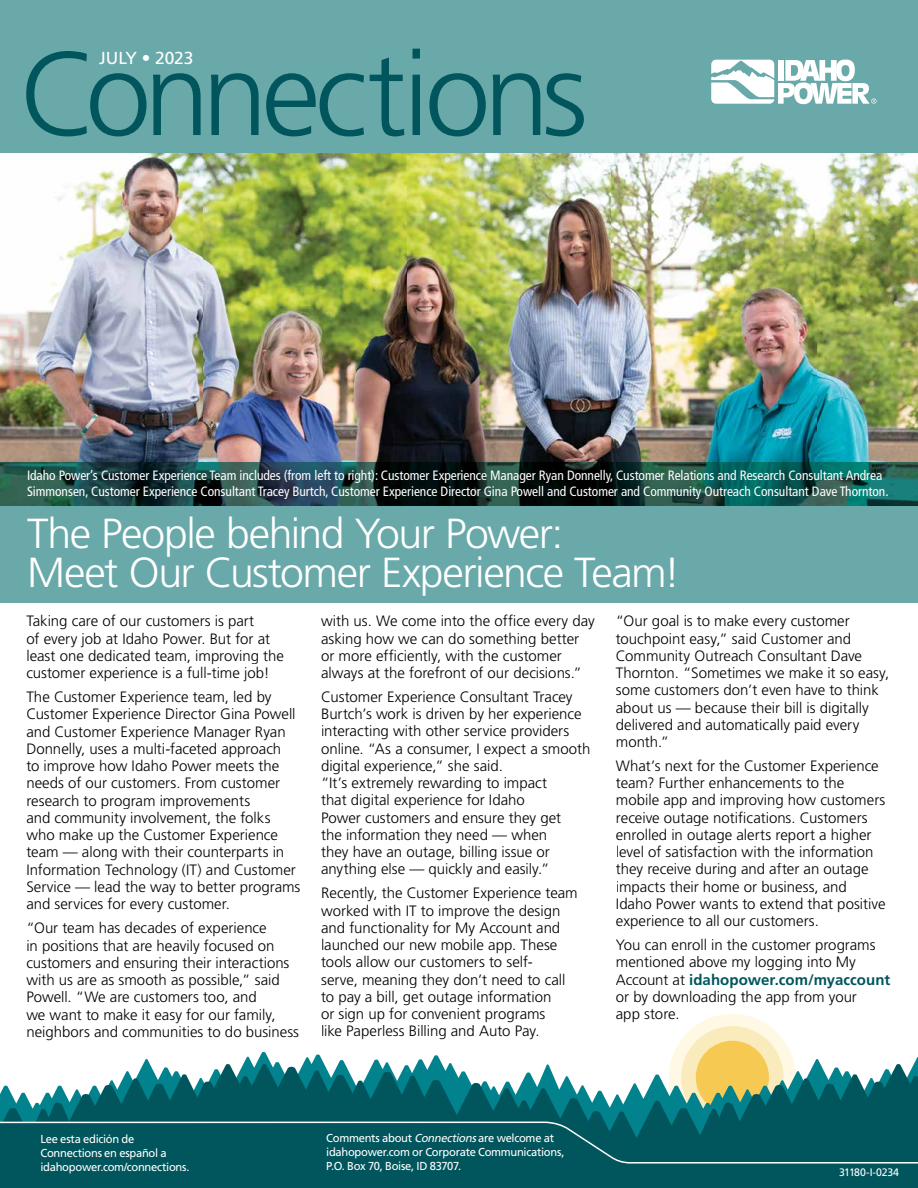
<style>
.page{position:relative;width:918px;height:1188px;background:#fff}
.page>*{position:absolute;margin:0;border:0;box-sizing:border-box;transform-origin:0 0}
.t1{font:300 118.35px "Frutiger LT Std";letter-spacing:-.055em;color:#01555c}
.t2{font:300 42px/39px "Frutiger LT Std";letter-spacing:-.035em;color:#fff}
.t3{font:17.4px "Frutiger LT Std";letter-spacing:-.005em;color:#fff}
.t4{font:300 15px/17.2px "Frutiger LT Std";color:#000}
.t5{font:condensed 13.5px/16.2px "Frutiger LT Std";letter-spacing:-.005em;color:#fff}
.t6{font:11.55px/13.8px "Frutiger LT Std";letter-spacing:-.025em;color:#fff}
.t7{font:10.8px "Frutiger LT Std";letter-spacing:-.03em;color:#fff}
.s1{font-weight:700;color:#01555c}
.s2{font-style:italic}
</style>
<div class="page">
<img style="left:0;top:153px;width:918px;height:352px">
<div style="left:0;top:505px;width:918px;height:98px;background:#69a9a9"></div>
<svg style="left:673px;top:1014px;width:119px;height:41px"></svg>
<div style="left:681px;top:1026px;width:103px;height:103px;background:#faebbc;border-radius:50%"></div>
<div style="left:696px;top:1041px;width:73px;height:73px;background:#f6ca52;border-radius:50%"></div>
<svg style="left:372px;top:1055px;width:546px;height:9px"></svg>
<svg style="left:407px;top:1064px;width:511px;height:58px"></svg>
<svg style="left:143px;top:1052px;width:202px;height:12px"></svg>
<svg style="left:0;top:1064px;width:407px;height:58px;fill:#01555c"></svg>
<div style="left:0;top:1122px;width:918px;height:66px;background:#01555c"></div>
<div style="left:0;top:0;width:918px;height:153px;background:#69a9a9"></div>
<svg style="left:711px;top:60px;width:166px;height:44px"></svg>
<h1 class="t1" style="left:20px;top:27px;width:570px">Connections</h1>
<p class="t3" style="left:99px;top:48px;width:96px">JULY • 2023</p>
<p class="t5" style="left:27px;top:467px;width:863px">Idaho Power’s Customer Experience Team includes (from left to right): Customer Experience Manager Ryan Donnelly, Customer Relations and Research Consultant Andrea<br>Simmonsen, Customer Experience Consultant Tracey Burtch, Customer Experience Director Gina Powell and Customer and Community Outreach Consultant Dave Thornton.</p>
<h2 class="t2" style="left:27px;top:515px;width:655px">The People behind Your Power:<br>Meet Our Customer Experience Team!</h2>
<p class="t4" style="left:26px;top:613px;width:259px">Taking care of our customers is part<br>of every job at Idaho Power. But for at least one dedicated team, improving the customer experience is a full-time job!</p>
<p class="t4" style="left:26px;top:689px;width:276px">The Customer Experience team, led by Customer Experience Director Gina Powell and Customer Experience Manager Ryan Donnelly, uses a multi-faceted approach<br>to improve how Idaho Power meets the needs of our customers. From customer research to program improvements<br>and community involvement, the folks who make up the Customer Experience team — along with their counterparts in Information Technology (IT) and Customer Service — lead the way to better programs and services for every customer.</p>
<p class="t4" style="left:26px;top:920px;width:274px">“Our team has decades of experience<br>in positions that are heavily focused on customers and ensuring their interactions with us are as smooth as possible,” said Powell. “We are customers too, and<br>we want to make it easy for our family, neighbors and communities to do business</p>
<p class="t4" style="left:321px;top:613px;width:275px">with us. We come into the office every day asking how we can do something better or more efficiently, with the customer always at the forefront of our decisions.”</p>
<p class="t4" style="left:321px;top:688px;width:271px">Customer Experience Consultant Tracey Burtch’s work is driven by her experience interacting with other service providers online. “As a consumer, I expect a smooth digital experience,” she said.<br>“It’s extremely rewarding to impact<br>that digital experience for Idaho<br>Power customers and ensure they get<br>the information they need — when<br>they have an outage, billing issue or anything else — quickly and easily.”</p>
<p class="t4" style="left:321px;top:885px;width:258px">Recently, the Customer Experience team worked with IT to improve the design and functionality for My Account and launched our new mobile app. These tools allow our customers to self-<br>serve, meaning they don’t need to call to pay a bill, get outage information<br>or sign up for convenient programs<br>like Paperless Billing and Auto Pay.</p>
<p class="t4" style="left:616px;top:613px;width:275px">“Our goal is to make every customer touchpoint easy,” said Customer and Community Outreach Consultant Dave Thornton. “Sometimes we make it so easy, some customers don’t even have to think about us — because their bill is digitally delivered and automatically paid every month.”</p>
<p class="t4" style="left:616px;top:757px;width:271px">What’s next for the Customer Experience team? Further enhancements to the mobile app and improving how customers receive outage notifications. Customers enrolled in outage alerts report a higher level of satisfaction with the information they receive during and after an outage impacts their home or business, and Idaho Power wants to extend that positive experience to all our customers.</p>
<p class="t4" style="left:616px;top:937px;width:276px">You can enroll in the customer programs mentioned above my logging into My<br>Account at <span class="s1">idahopower.com/myaccount </span>or by downloading the app from your<br>app store.</p>
<p class="t6" style="left:40px;top:1132px;width:151px">Lee esta edición de<br>Connections en español a idahopower.com/connections.</p>
<p class="t6" style="left:326px;top:1132px;width:240px">Comments about <span class="s2">Connections</span>are welcome at idahopower.com or Corporate Communications,<br>P.O. Box 70, Boise, ID 83707.</p>
<p class="t7" style="left:839px;top:1166px;width:61px">31180-I-0234</p>
</div>
